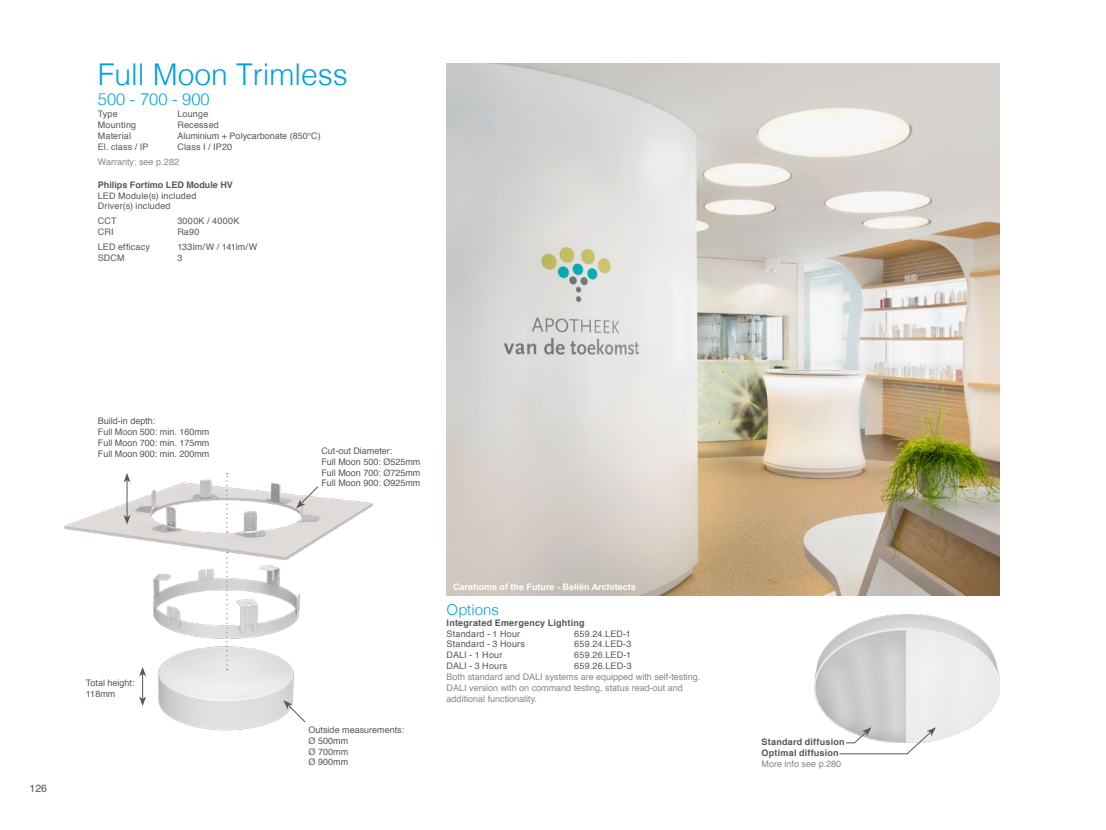
<style>
.page{position:relative;width:1106px;height:830px;background:#fff}
.page>*{position:absolute;margin:0;border:0;box-sizing:border-box;transform-origin:0 0}
.t1{font:300 30px "Helvetica";color:#009fe3}
.t2{font:300 16.5px "Helvetica";color:#009fe3}
.t3{font:300 15px "Helvetica";letter-spacing:-.005em;color:#009fe3}
.t4{font:10.5px "Helvetica";color:#575756}
.t5{font:9px "Helvetica";color:#575756}
.t6{font:9px/10.8px "Helvetica";color:#878787}
.t7{font:9px "Helvetica";letter-spacing:.02em;color:#575756}
.t8{font:700 9px "Helvetica";letter-spacing:.02em;color:#575756}
.t9{font:9px "Helvetica";letter-spacing:.025em;color:#575756}
.downlights{font:700 9px "Arial";color:#fff}
.t10{font:700 9px "Helvetica";color:#575756}
.t11{font:9px "Helvetica";letter-spacing:.035em;color:#575756}
</style>
<div class="page">
<img style="left:446px;top:64px;width:553px;height:531px">
<img style="left:814px;top:614px;width:185px;height:127px">
<svg style="left:838px;top:727px;width:98px;height:27px"></svg>
<img style="left:64px;top:473px;width:309px;height:258px">
<svg style="left:139px;top:666px;width:7px;height:39px"></svg>
<svg style="left:283px;top:699px;width:23px;height:23px"></svg>
<svg style="left:296px;top:485px;width:23px;height:23px"></svg>
<hr style="left:127px;top:480px;width:1px;height:37px;background:#575756">
<svg style="left:124px;top:514px;width:6px;height:10px"></svg>
<svg style="left:124px;top:473px;width:6px;height:9px"></svg>
<svg style="left:226px;top:551px;width:2px;height:119px"></svg>
<svg style="left:226px;top:473px;width:2px;height:59px"></svg>
<p class="t1" style="left:98px;top:49px;width:252px">Full Moon Trimless</p>
<p class="t2" style="left:98px;top:85px;width:113px">500 - 700 - 900</p>
<p class="t5" style="left:98px;top:107px;width:21px">Type</p>
<p class="t5" style="left:177px;top:107px;width:32px">Lounge</p>
<p class="t7" style="left:98px;top:118px;width:40px">Mounting</p>
<p class="t9" style="left:177px;top:118px;width:43px">Recessed</p>
<p class="t7" style="left:98px;top:129px;width:35px">Material</p>
<p class="t5" style="left:177px;top:129px;width:145px">Aluminium + Polycarbonate (850°C)</p>
<p class="t7" style="left:98px;top:140px;width:52px">El. class / IP</p>
<p class="t7" style="left:177px;top:140px;width:56px">Class I / IP20</p>
<p class="t6" style="left:98px;top:156px;width:83px">Warranty: see p.282</p>
<p class="t10" style="left:98px;top:177px;width:137px">Philips Fortimo LED Module HV</p>
<p class="t9" style="left:98px;top:188px;width:100px">LED Module(s) included</p>
<p class="t9" style="left:98px;top:199px;width:74px">Driver(s) included</p>
<p class="t5" style="left:98px;top:214px;width:20px">CCT</p>
<p class="t11" style="left:177px;top:214px;width:63px">3000K / 4000K</p>
<p class="t5" style="left:98px;top:225px;width:17px">CRI</p>
<p class="t5" style="left:177px;top:225px;width:24px">Ra90</p>
<p class="t7" style="left:98px;top:240px;width:54px">LED efficacy</p>
<p class="t5" style="left:177px;top:240px;width:81px">133lm/W / 141lm/W</p>
<p class="t5" style="left:98px;top:251px;width:28px">SDCM</p>
<p class="t5" style="left:177px;top:251px;width:7px">3</p>
<p class="t5" style="left:98px;top:414px;width:59px">Build-in depth:</p>
<p class="t5" style="left:98px;top:425px;width:113px">Full Moon 500: min. 160mm</p>
<p class="t5" style="left:98px;top:435px;width:113px">Full Moon 700: min. 175mm</p>
<p class="t5" style="left:98px;top:446px;width:113px">Full Moon 900: min. 200mm</p>
<p class="t4" style="left:30px;top:779px;width:19px">126</p>
<p class="t5" style="left:86px;top:675px;width:50px">Total height:</p>
<p class="t5" style="left:86px;top:686px;width:31px">118mm</p>
<p class="t5" style="left:321px;top:443px;width:73px">Cut-out Diameter:</p>
<p class="t5" style="left:321px;top:454px;width:101px">Full Moon 500: Ø525mm</p>
<p class="t5" style="left:321px;top:465px;width:101px">Full Moon 700: Ø725mm</p>
<p class="t5" style="left:321px;top:476px;width:101px">Full Moon 900: Ø925mm</p>
<p class="t5" style="left:309px;top:722px;width:97px">Outside measurements:</p>
<p class="t5" style="left:309px;top:733px;width:41px">Ø 500mm</p>
<p class="t5" style="left:309px;top:744px;width:41px">Ø 700mm</p>
<p class="t5" style="left:309px;top:755px;width:41px">Ø 900mm</p>
<p class="downlights" style="left:453px;top:579px;width:184px">Carehome of the Future - Beliën Architects</p>
<p class="t3" style="left:446px;top:596px;width:54px">Options</p>
<p class="t8" style="left:446px;top:615px;width:139px">Integrated Emergency Lighting</p>
<p class="t7" style="left:446px;top:626px;width:75px">Standard - 1 Hour</p>
<p class="t5" style="left:574px;top:626px;width:58px">659.24.LED-1</p>
<p class="t7" style="left:446px;top:637px;width:80px">Standard - 3 Hours</p>
<p class="t5" style="left:574px;top:637px;width:59px">659.24.LED-3</p>
<p class="t7" style="left:446px;top:648px;width:57px">DALI - 1 Hour</p>
<p class="t5" style="left:574px;top:648px;width:58px">659.26.LED-1</p>
<p class="t7" style="left:446px;top:658px;width:62px">DALI - 3 Hours</p>
<p class="t5" style="left:574px;top:658px;width:59px">659.26.LED-3</p>
<p class="t6" style="left:446px;top:671px;width:255px">Both standard and DALI systems are equipped with self-testing.</p>
<p class="t6" style="left:446px;top:682px;width:238px">DALI version with on command testing, status read-out and additional functionality.</p>
<p class="t8" style="left:761px;top:734px;width:84px">Standard diffusion</p>
<p class="t8" style="left:761px;top:745px;width:79px">Optimal diffusion</p>
<p class="t6" style="left:761px;top:758px;width:81px">More info see p.280</p>
</div>
